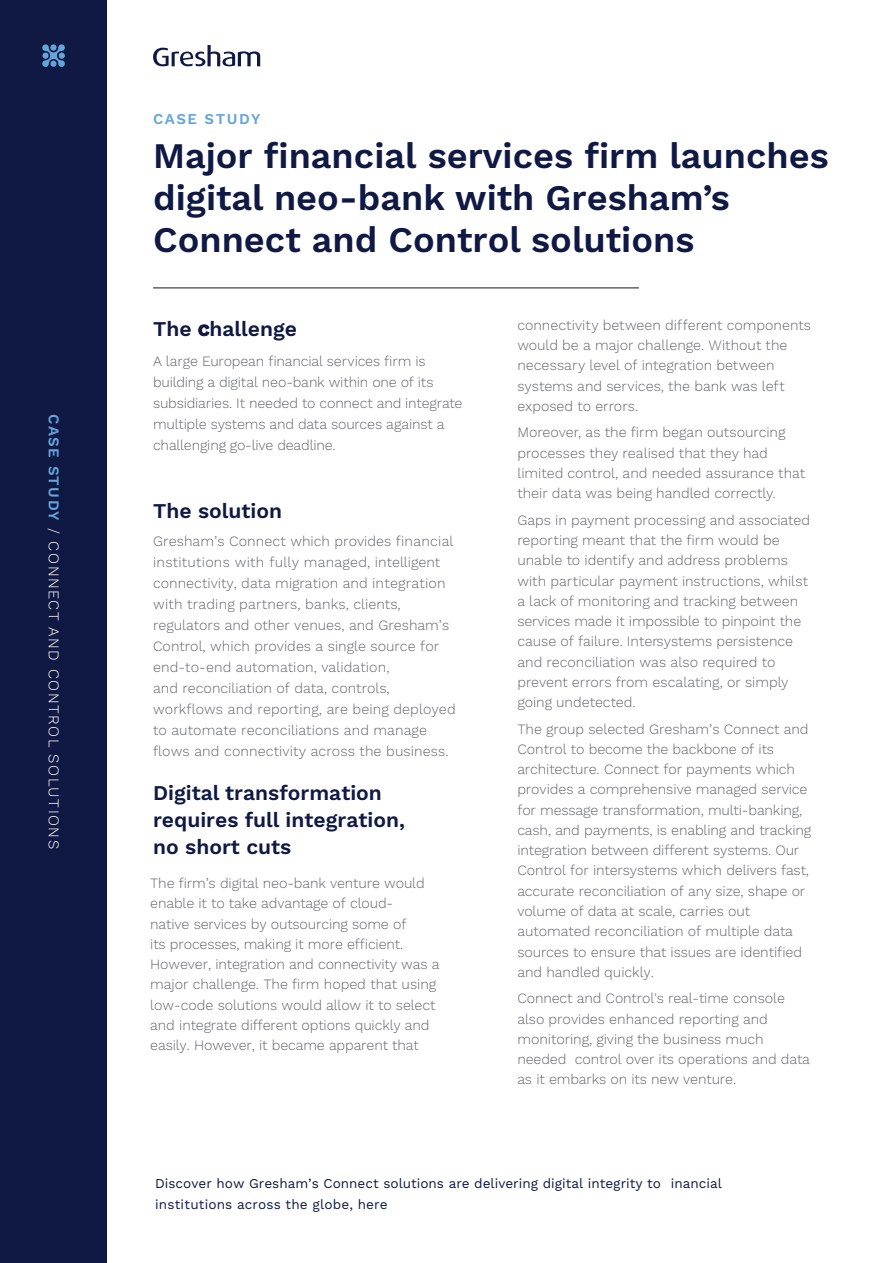
<style>
.page{position:relative;width:893px;height:1263px;background:#fff}
.page>*{position:absolute;margin:0;border:0;box-sizing:border-box;transform-origin:0 0}
.t1{font:600 36px/42px "Work Sans";color:#0f1944}
.t2{font:600 21px/27px "Work Sans";color:#0f1944}
.t3{font:300 15px "Work Sans";letter-spacing:.1em;color:#fff}
.t4{font:600 15px "Work Sans";letter-spacing:.1em;color:#64a5da}
.t5{font:300 14.25px/20.2px "Work Sans";letter-spacing:-.005em;color:#62656a}
.t6{font:13.5px/21px "Work Sans";color:#0f1944}
.s1{font-weight:600;color:#64a5da}
</style>
<div class="page">
<div style="left:0;top:0;width:106px;height:1263px;background:#0f1944"></div>
<hr style="left:153px;top:287px;width:486px;height:2px;background:#62656a">
<svg style="left:42px;top:44px;width:23px;height:23px"></svg>
<svg style="left:153px;top:45px;width:107px;height:21px"></svg>
<p class="t3" style="left:63px;top:414px;width:436px;rotate:90deg"><span class="s1">CASE STUDY</span> / CONNECT AND CONTROL SOLUTIONS</p>
<p class="t4" style="left:153px;top:110px;width:109px">CASE STUDY</p>
<h1 class="t1" style="left:153px;top:136px;width:677px">Major financial services firm launches digital neo-bank with Gresham’s<br>Connect and Control solutions</h1>
<h2 class="t2" style="left:153px;top:316px;width:145px">The challenge</h2>
<p class="t5" style="left:153px;top:351px;width:311px;line-height:21px">A large European financial services firm is building a digital neo-bank within one of its subsidiaries. It needed to connect and integrate multiple systems and data sources against a challenging go-live deadline.</p>
<h2 class="t2" style="left:153px;top:499px;width:131px">The solution</h2>
<p class="t5" style="left:153px;top:531px;width:304px;line-height:21px">Gresham’s Connect which provides financial institutions with fully managed, intelligent connectivity, data migration and integration with trading partners, banks, clients, regulators and other venues, and Gresham’s Control, which provides a single source for end-to-end automation, validation,<br>and reconciliation of data, controls, workflows and reporting, are being deployed to automate reconciliations and manage flows and connectivity across the business.</p>
<h2 class="t2" style="left:153px;top:780px;width:253px">Digital transformation requires full integration, no short cuts</h2>
<p class="t5" style="left:150px;top:874px;width:291px">The firm’s digital neo-bank venture would enable it to take advantage of cloud-<br>native services by outsourcing some of<br>its processes, making it more efficient.<br>However, integration and connectivity was a major challenge. The firm hoped that using low-code solutions would allow it to select and integrate different options quickly and easily. However, it became apparent that</p>
<p class="t5" style="left:517px;top:315px;width:295px">connectivity between different components would be a major challenge. Without the necessary level of integration between systems and services, the bank was left exposed to errors.</p>
<p class="t5" style="left:517px;top:423px;width:289px">Moreover, as the firm began outsourcing processes they realised that they had limited control, and needed assurance that their data was being handled correctly.</p>
<p class="t5" style="left:517px;top:510px;width:294px">Gaps in payment processing and associated reporting meant that the firm would be unable to identify and address problems with particular payment instructions, whilst a lack of monitoring and tracking between services made it impossible to pinpoint the cause of failure. Intersystems persistence and reconciliation was also required to prevent errors from escalating, or simply going undetected.</p>
<p class="t5" style="left:517px;top:719px;width:295px">The group selected Gresham’s Connect and Control to become the backbone of its architecture. Connect for payments which provides a comprehensive managed service for message transformation, multi-banking, cash, and payments, is enabling and tracking integration between different systems. Our Control for intersystems which delivers fast, accurate reconciliation of any size, shape or volume of data at scale, carries out automated reconciliation of multiple data sources to ensure that issues are identified and handled quickly.</p>
<p class="t5" style="left:517px;top:989px;width:294px">Connect and Control's real-time console also provides enhanced reporting and monitoring, giving the business much needed control over its operations and data as it embarks on its new venture.</p>
<p class="t6" style="left:155px;top:1174px;width:568px">Discover how Gresham’s Connect solutions are delivering digital integrity to inancial institutions across the globe, here</p>
</div>
